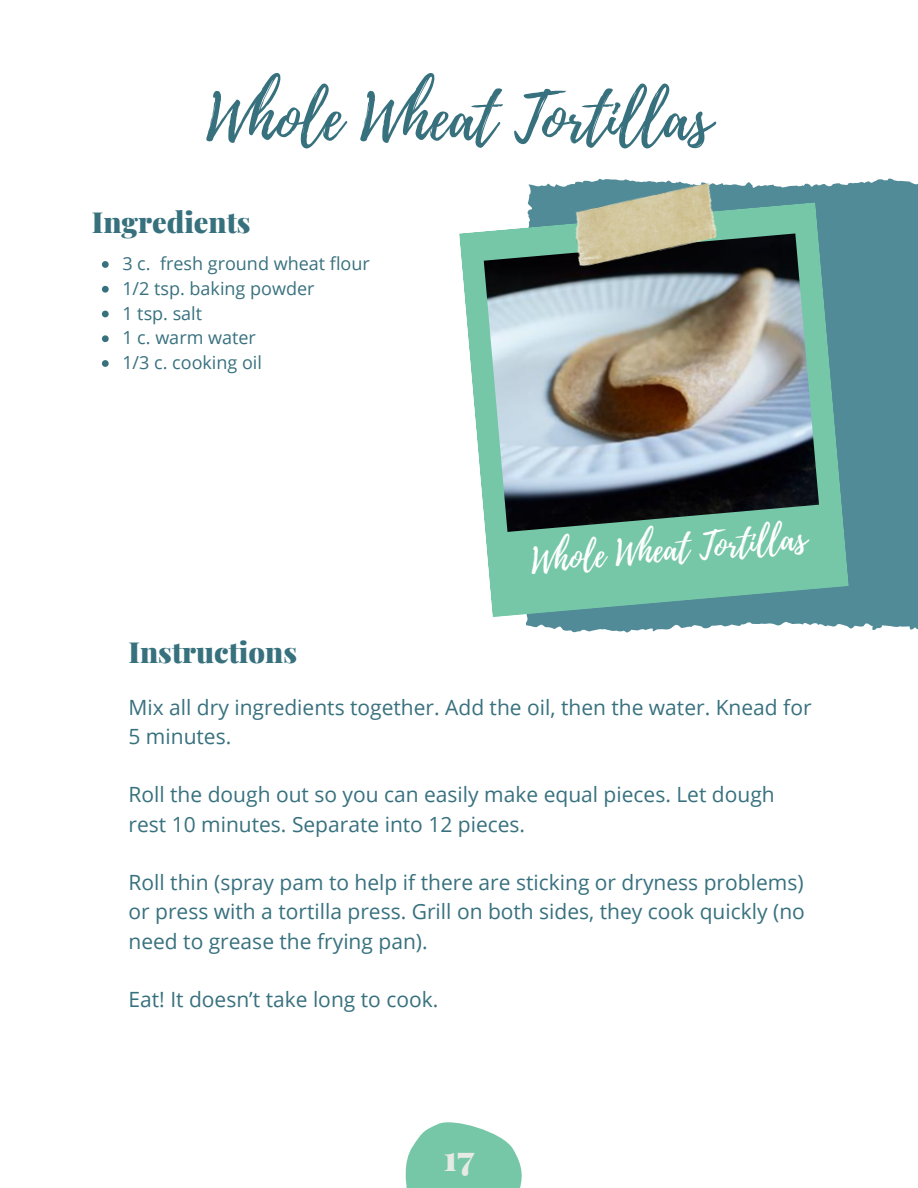
<style>
.page{position:relative;width:918px;height:1188px;background:#fff}
.page>*{position:absolute;margin:0;border:0;box-sizing:border-box;transform-origin:0 0}
.t1{font:63px "Playlist Script";color:#38717e}
.t2{font:900 35.1px "Playfair Display";color:#e6eae4}
.t3{font:34.5px "Playlist Script";color:#fff}
.t4{font:900 29.1px "Playfair Display";color:#38717e}
.t5{font:21px/29.2px "Open Sans";color:#38717e}
.t6{font:18px "Open Sans";color:#38717e}
</style>
<div class="page">
<svg style="left:526px;top:178px;width:392px;height:455px;background:#6296a1"></svg>
<svg style="left:459px;top:202px;width:390px;height:415px;background:#82c1b1"></svg>
<img style="left:484px;top:233px;width:335px;height:299px">
<img style="left:566px;top:178px;width:157px;height:92px">
<svg style="left:405px;top:1122px;width:117px;height:66px"></svg>
<svg style="left:102px;top:261px;width:7px;height:7px"></svg>
<svg style="left:102px;top:286px;width:7px;height:7px"></svg>
<svg style="left:102px;top:311px;width:7px;height:6px"></svg>
<svg style="left:102px;top:335px;width:7px;height:7px"></svg>
<svg style="left:102px;top:360px;width:7px;height:7px"></svg>
<h4 class="t1" style="left:206px;top:73px;width:507px">Whole Wheat Tortillas</h4>
<h4 class="t4" style="left:92px;top:202px;width:160px">Ingredients</h4>
<p class="t6" style="left:122px;top:251px;width:249px">3 c. fresh ground wheat flour</p>
<p class="t6" style="left:122px;top:276px;width:194px">1/2 tsp. baking powder</p>
<p class="t6" style="left:122px;top:300px;width:81px">1 tsp. salt</p>
<h2 class="t6" style="left:122px;top:325px;width:135px">1 c. warm water</h2>
<h3 class="t6" style="left:122px;top:350px;width:141px">1/3 c. cooking oil</h3>
<p class="t4" style="left:129px;top:631px;width:170px">Instructions</p>
<h4 class="t3" style="left:529px;top:537px;width:278px;rotate:-5deg">Whole Wheat Tortillas</h4>
<h3 class="t5" style="left:129px;top:692px;width:685px">Mix all dry ingredients together. Add the oil, then the water. Knead for<br>5 minutes.</h3>
<p class="t5" style="left:129px;top:780px;width:648px">Roll the dough out so you can easily make equal pieces. Let dough rest 10 minutes. Separate into 12 pieces.</p>
<p class="t5" style="left:129px;top:867px;width:678px;text-align:justify">Roll thin (spray pam to help if there are sticking or dryness problems) or press with a tortilla press. Grill on both sides, they cook quickly (no need to grease the frying pan).</p>
<p class="t5" style="left:129px;top:984px;width:311px">Eat! It doesn’t take long to cook.</p>
<h4 class="t2" style="left:444px;top:1133px;width:32px">17</h4>
</div>
